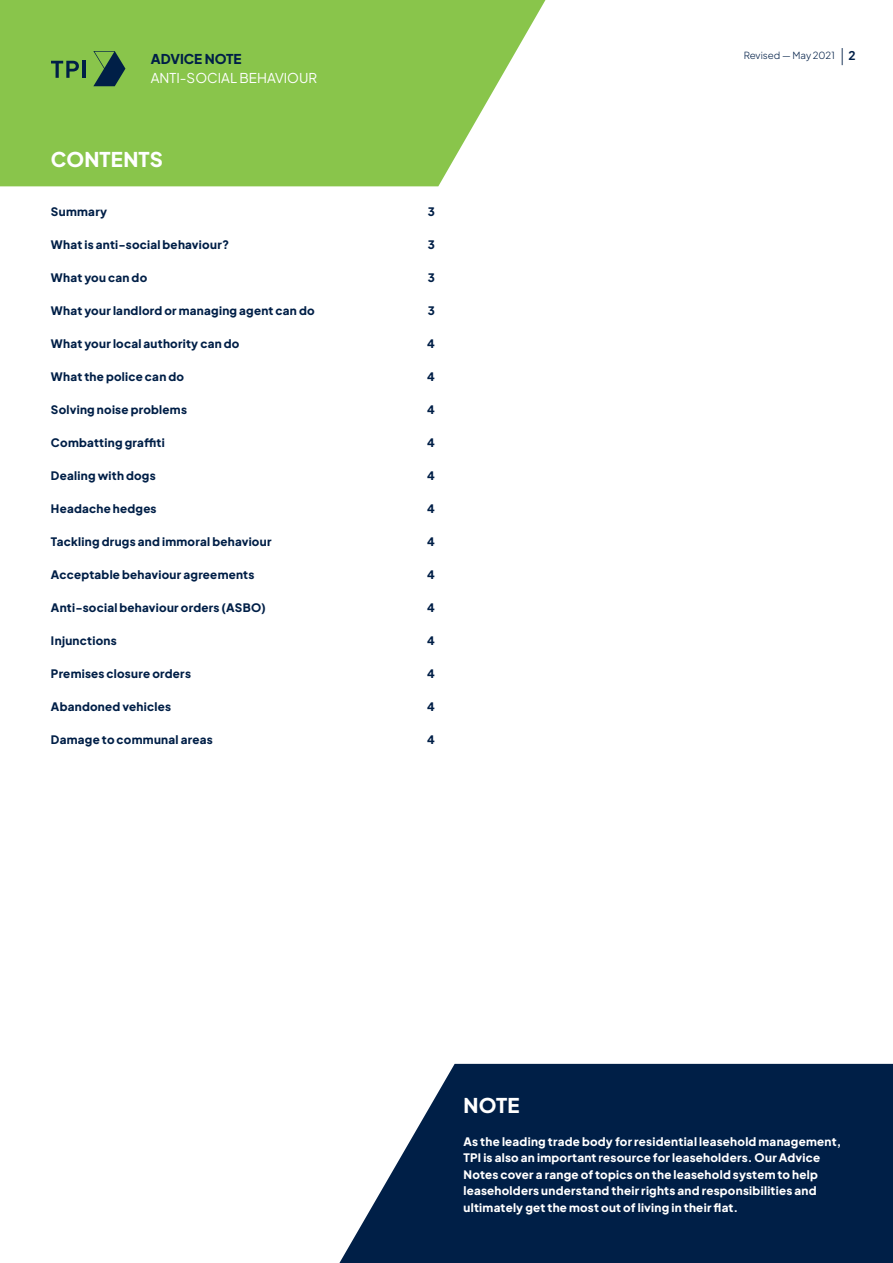
<style>
.page{position:relative;width:893px;height:1263px;background:#fff}
.page>*{position:absolute;margin:0;border:0;box-sizing:border-box;transform-origin:0 0}
.t1{font:800 20.25px "Plus Jakarta Sans";letter-spacing:.005em;color:#fff}
.t2{font:13.5px "Plus Jakarta Sans";color:#fff}
.t3{font:800 13.5px "Plus Jakarta Sans";color:#001f47}
.Paragraph___Regular{font:800 11.7px "Plus Jakarta Sans";letter-spacing:.025em;color:#001f47}
.Paragraph___Regular-2{font:800 11.7px/16.5px "Plus Jakarta Sans";letter-spacing:.025em;color:#fff}
.t4{font:300 9.75px "Plus Jakarta Sans";color:#001f47}
.s1{font-weight:200;font-size:16.5px}
.s2{font-weight:700;font-size:12px}
</style>
<div class="page">
<svg style="left:0;top:0;width:546px;height:186px;fill:#89c54b"></svg>
<svg style="left:51px;top:61px;width:28px;height:17px"></svg>
<hr style="left:83px;top:61px;width:3px;height:17px;background:#001f47">
<svg style="left:93px;top:51px;width:32px;height:35px"></svg>
<svg style="left:339px;top:1064px;width:554px;height:199px;fill:#001f47"></svg>
<p class="t3" style="left:151px;top:47px;width:92px">ADVICE NOTE</p>
<p class="t2" style="left:151px;top:67px;width:168px">ANTI-SOCIAL BEHAVIOUR</p>
<h1 class="t1" style="left:51px;top:140px;width:113px">CONTENTS</h1>
<p class="Paragraph___Regular" style="left:51px;top:201px;width:58px">Summary</p>
<p class="Paragraph___Regular" style="left:428px;top:201px;width:9px">3</p>
<p class="Paragraph___Regular" style="left:51px;top:234px;width:180px">What is anti-social behaviour?</p>
<p class="Paragraph___Regular" style="left:428px;top:234px;width:9px">3</p>
<p class="Paragraph___Regular" style="left:51px;top:267px;width:98px">What you can do</p>
<p class="Paragraph___Regular" style="left:428px;top:267px;width:9px">3</p>
<p class="Paragraph___Regular" style="left:51px;top:300px;width:265px">What your landlord or managing agent can do</p>
<p class="Paragraph___Regular" style="left:428px;top:300px;width:9px">3</p>
<p class="Paragraph___Regular" style="left:51px;top:333px;width:190px">What your local authority can do</p>
<p class="Paragraph___Regular" style="left:427px;top:333px;width:9px">4</p>
<p class="Paragraph___Regular" style="left:51px;top:366px;width:135px">What the police can do</p>
<p class="Paragraph___Regular" style="left:427px;top:366px;width:9px">4</p>
<p class="Paragraph___Regular" style="left:51px;top:399px;width:138px">Solving noise problems</p>
<p class="Paragraph___Regular" style="left:427px;top:399px;width:9px">4</p>
<p class="Paragraph___Regular" style="left:51px;top:432px;width:115px">Combatting graffiti</p>
<p class="Paragraph___Regular" style="left:427px;top:432px;width:9px">4</p>
<p class="Paragraph___Regular" style="left:51px;top:465px;width:106px">Dealing with dogs</p>
<p class="Paragraph___Regular" style="left:427px;top:465px;width:9px">4</p>
<p class="Paragraph___Regular" style="left:51px;top:498px;width:107px">Headache hedges</p>
<p class="Paragraph___Regular" style="left:427px;top:498px;width:9px">4</p>
<p class="Paragraph___Regular" style="left:51px;top:531px;width:222px">Tackling drugs and immoral behaviour</p>
<p class="Paragraph___Regular" style="left:427px;top:531px;width:9px">4</p>
<p class="Paragraph___Regular" style="left:51px;top:564px;width:205px">Acceptable behaviour agreements</p>
<p class="Paragraph___Regular" style="left:427px;top:564px;width:9px">4</p>
<p class="Paragraph___Regular" style="left:51px;top:597px;width:216px">Anti-social behaviour orders (ASBO)</p>
<p class="Paragraph___Regular" style="left:427px;top:597px;width:9px">4</p>
<p class="Paragraph___Regular" style="left:51px;top:630px;width:67px">Injunctions</p>
<p class="Paragraph___Regular" style="left:427px;top:630px;width:9px">4</p>
<p class="Paragraph___Regular" style="left:51px;top:663px;width:142px">Premises closure orders</p>
<p class="Paragraph___Regular" style="left:427px;top:663px;width:9px">4</p>
<p class="Paragraph___Regular" style="left:51px;top:696px;width:122px">Abandoned vehicles</p>
<p class="Paragraph___Regular" style="left:427px;top:696px;width:9px">4</p>
<p class="Paragraph___Regular" style="left:51px;top:729px;width:163px">Damage to communal areas</p>
<p class="Paragraph___Regular" style="left:427px;top:729px;width:9px">4</p>
<p class="t4" style="left:744px;top:47px;width:114px">Revised — May 2021 <span class="s1">|</span> <span class="s2">2</span></p>
<p class="t1" style="left:463px;top:1087px;width:57px">NOTE</p>
<p class="Paragraph___Regular-2" style="left:463px;top:1132px;width:379px">As the leading trade body for residential leasehold management, TPI is also an important resource for leaseholders. Our Advice Notes cover a range of topics on the leasehold system to help leaseholders understand their rights and responsibilities and ultimately get the most out of living in their flat.</p>
</div>
